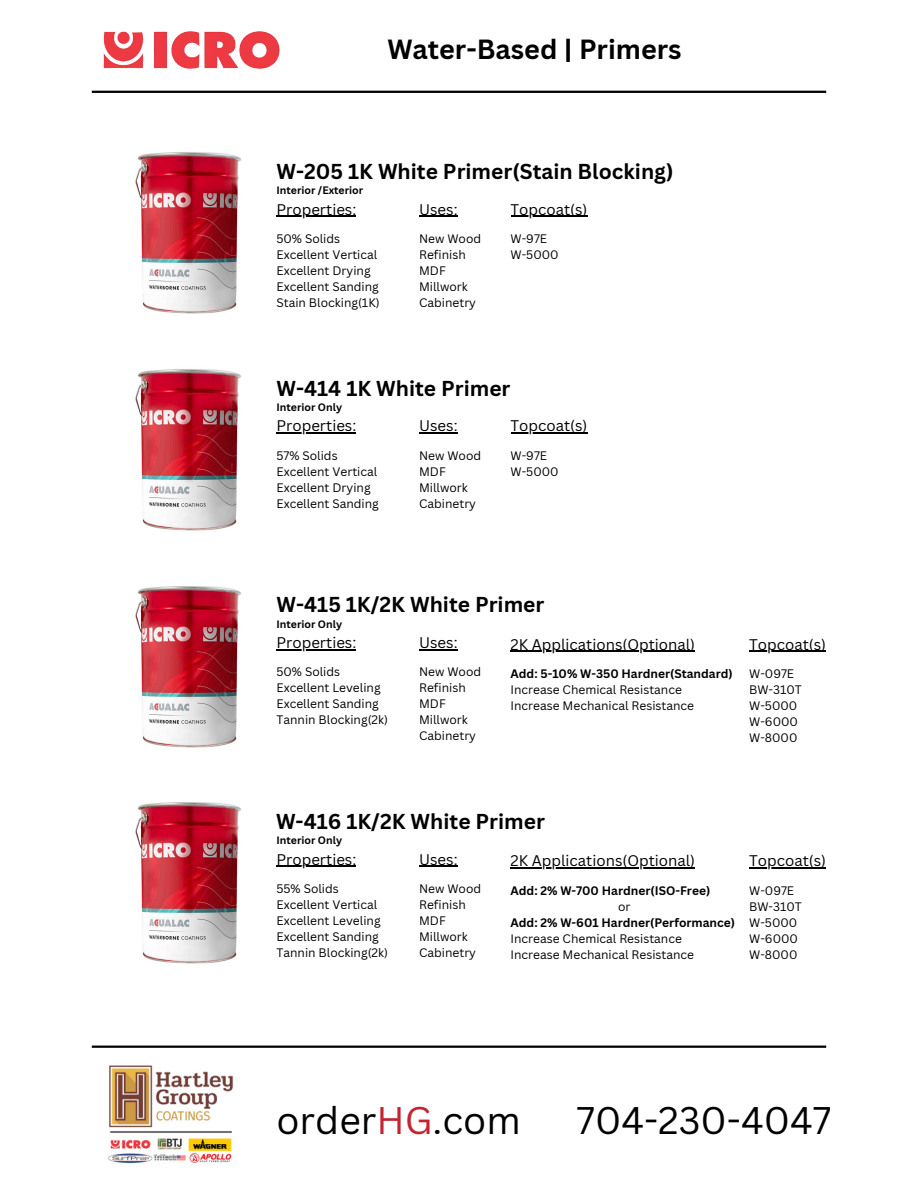
<style>
.page{position:relative;width:918px;height:1188px;background:#fff}
.page>*{position:absolute;margin:0;border:0;box-sizing:border-box;transform-origin:0 0}
.t1{font:37.5px "Canva Sans";color:#000}
.t2{font:700 27px "Canva Sans";color:#000}
.t3{font:700 21px "Canva Sans";color:#000}
.t4{font:15px "Canva Sans";color:#000}
.t5{font:12px "Canva Sans";color:#000}
.t6{font:700 12px "Canva Sans";color:#000}
.t7{font:700 10.5px "Canva Sans";color:#000}
.s1{color:#c6222f}
</style>
<div class="page">
<img style="left:135px;top:369px;width:106px;height:162px">
<img style="left:135px;top:586px;width:106px;height:162px">
<img style="left:135px;top:802px;width:106px;height:162px">
<img style="left:135px;top:152px;width:106px;height:162px">
<hr style="left:92px;top:91px;width:734px;height:2px;background:#000">
<hr style="left:92px;top:1046px;width:734px;height:2px;background:#000">
<img style="left:108px;top:1065px;width:126px;height:99px">
<hr style="left:276px;top:432px;width:80px;height:2px;background:#000">
<hr style="left:419px;top:432px;width:39px;height:2px;background:#000">
<hr style="left:511px;top:432px;width:77px;height:2px;background:#000">
<hr style="left:276px;top:649px;width:80px;height:1px;background:#000">
<hr style="left:419px;top:649px;width:39px;height:1px;background:#000">
<hr style="left:749px;top:651px;width:77px;height:1px;background:#000">
<hr style="left:511px;top:651px;width:184px;height:1px;background:#000">
<hr style="left:276px;top:866px;width:80px;height:1px;background:#000">
<hr style="left:419px;top:866px;width:39px;height:1px;background:#000">
<hr style="left:749px;top:867px;width:77px;height:2px;background:#000">
<hr style="left:511px;top:867px;width:184px;height:2px;background:#000">
<hr style="left:276px;top:216px;width:80px;height:1px;background:#000">
<hr style="left:419px;top:216px;width:39px;height:1px;background:#000">
<hr style="left:511px;top:216px;width:77px;height:1px;background:#000">
<img style="left:103px;top:31px;width:177px;height:38px">
<p class="t2" style="left:387px;top:30px;width:296px">Water-Based | Primers</p>
<p class="t3" style="left:277px;top:156px;width:398px">W-205 1K White Primer(Stain Blocking)</p>
<p class="t7" style="left:276px;top:183px;width:88px">Interior /Exterior</p>
<p class="t4" style="left:276px;top:199px;width:81px">Properties:</p>
<p class="t5" style="left:276px;top:230px;width:65px">50% Solids</p>
<p class="t5" style="left:276px;top:246px;width:102px">Excellent Vertical</p>
<p class="t5" style="left:276px;top:262px;width:96px">Excellent Drying</p>
<p class="t5" style="left:276px;top:278px;width:104px">Excellent Sanding</p>
<p class="t5" style="left:276px;top:294px;width:105px">Stain Blocking(1K)</p>
<p class="t4" style="left:419px;top:199px;width:40px">Uses:</p>
<p class="t5" style="left:419px;top:230px;width:64px">New Wood</p>
<p class="t5" style="left:419px;top:246px;width:48px">Refinish</p>
<p class="t5" style="left:419px;top:262px;width:28px">MDF</p>
<p class="t5" style="left:419px;top:278px;width:50px">Millwork</p>
<p class="t5" style="left:419px;top:294px;width:59px">Cabinetry</p>
<p class="t4" style="left:511px;top:199px;width:78px">Topcoat(s)</p>
<p class="t5" style="left:511px;top:230px;width:38px">W-97E</p>
<p class="t5" style="left:511px;top:246px;width:50px">W-5000</p>
<p class="t3" style="left:277px;top:373px;width:235px">W-414 1K White Primer</p>
<p class="t7" style="left:276px;top:400px;width:67px">Interior Only</p>
<p class="t4" style="left:276px;top:415px;width:81px">Properties:</p>
<p class="t5" style="left:276px;top:447px;width:63px">57% Solids</p>
<p class="t5" style="left:276px;top:463px;width:102px">Excellent Vertical</p>
<p class="t5" style="left:276px;top:479px;width:96px">Excellent Drying</p>
<p class="t5" style="left:276px;top:495px;width:104px">Excellent Sanding</p>
<p class="t4" style="left:419px;top:415px;width:40px">Uses:</p>
<p class="t5" style="left:419px;top:447px;width:64px">New Wood</p>
<p class="t5" style="left:419px;top:463px;width:28px">MDF</p>
<p class="t5" style="left:419px;top:479px;width:50px">Millwork</p>
<p class="t5" style="left:419px;top:495px;width:59px">Cabinetry</p>
<p class="t4" style="left:511px;top:415px;width:78px">Topcoat(s)</p>
<p class="t5" style="left:511px;top:447px;width:38px">W-97E</p>
<p class="t5" style="left:511px;top:463px;width:50px">W-5000</p>
<p class="t3" style="left:277px;top:590px;width:269px">W-415 1K/2K White Primer</p>
<p class="t7" style="left:276px;top:616px;width:67px">Interior Only</p>
<p class="t4" style="left:276px;top:632px;width:81px">Properties:</p>
<p class="t5" style="left:276px;top:664px;width:65px">50% Solids</p>
<p class="t5" style="left:276px;top:680px;width:106px">Excellent Leveling</p>
<p class="t5" style="left:276px;top:696px;width:104px">Excellent Sanding</p>
<p class="t5" style="left:276px;top:712px;width:113px">Tannin Blocking(2k)</p>
<p class="t4" style="left:419px;top:632px;width:40px">Uses:</p>
<p class="t5" style="left:419px;top:664px;width:64px">New Wood</p>
<p class="t5" style="left:419px;top:680px;width:48px">Refinish</p>
<p class="t5" style="left:419px;top:696px;width:28px">MDF</p>
<p class="t5" style="left:419px;top:712px;width:50px">Millwork</p>
<p class="t5" style="left:419px;top:728px;width:59px">Cabinetry</p>
<p class="t4" style="left:511px;top:633px;width:186px">2K Applications(Optional)</p>
<p class="t6" style="left:511px;top:665px;width:224px">Add: 5-10% W-350 Hardner(Standard)</p>
<p class="t5" style="left:511px;top:681px;width:173px">Increase Chemical Resistance</p>
<p class="t5" style="left:511px;top:697px;width:185px">Increase Mechanical Resistance</p>
<p class="t4" style="left:749px;top:633px;width:78px">Topcoat(s)</p>
<p class="t5" style="left:749px;top:665px;width:47px">W-097E</p>
<p class="t5" style="left:749px;top:681px;width:54px">BW-310T</p>
<p class="t5" style="left:749px;top:697px;width:50px">W-5000</p>
<p class="t5" style="left:749px;top:713px;width:50px">W-6000</p>
<p class="t5" style="left:749px;top:729px;width:50px">W-8000</p>
<p class="t3" style="left:276px;top:807px;width:270px">W-416 1K/2K White Primer</p>
<p class="t7" style="left:276px;top:833px;width:67px">Interior Only</p>
<p class="t4" style="left:276px;top:849px;width:81px">Properties:</p>
<p class="t4" style="left:419px;top:849px;width:40px">Uses:</p>
<p class="t4" style="left:511px;top:850px;width:186px">2K Applications(Optional)</p>
<p class="t4" style="left:749px;top:850px;width:78px">Topcoat(s)</p>
<p class="t5" style="left:276px;top:880px;width:64px">55% Solids</p>
<p class="t5" style="left:276px;top:896px;width:102px">Excellent Vertical</p>
<p class="t5" style="left:276px;top:912px;width:106px">Excellent Leveling</p>
<p class="t5" style="left:276px;top:928px;width:104px">Excellent Sanding</p>
<p class="t5" style="left:276px;top:944px;width:113px">Tannin Blocking(2k)</p>
<p class="t5" style="left:419px;top:880px;width:64px">New Wood</p>
<p class="t5" style="left:419px;top:896px;width:48px">Refinish</p>
<p class="t5" style="left:419px;top:912px;width:28px">MDF</p>
<p class="t5" style="left:419px;top:928px;width:50px">Millwork</p>
<p class="t5" style="left:419px;top:944px;width:59px">Cabinetry</p>
<p class="t6" style="left:511px;top:882px;width:201px">Add: 2% W-700 Hardner(ISO-Free)</p>
<p class="t5" style="left:618px;top:898px;width:14px">or</p>
<p class="t6" style="left:511px;top:914px;width:226px">Add: 2% W-601 Hardner(Performance)</p>
<p class="t5" style="left:511px;top:930px;width:173px">Increase Chemical Resistance</p>
<p class="t5" style="left:511px;top:946px;width:185px">Increase Mechanical Resistance</p>
<p class="t5" style="left:749px;top:882px;width:47px">W-097E</p>
<p class="t5" style="left:749px;top:898px;width:54px">BW-310T</p>
<p class="t5" style="left:749px;top:914px;width:50px">W-5000</p>
<p class="t5" style="left:749px;top:930px;width:50px">W-6000</p>
<p class="t5" style="left:749px;top:946px;width:50px">W-8000</p>
<p class="t1" style="left:276px;top:1094px;width:246px">order<span class="s1">HG</span>.com</p>
<p class="t1" style="left:577px;top:1094px;width:256px">704-230-4047</p>
</div>
